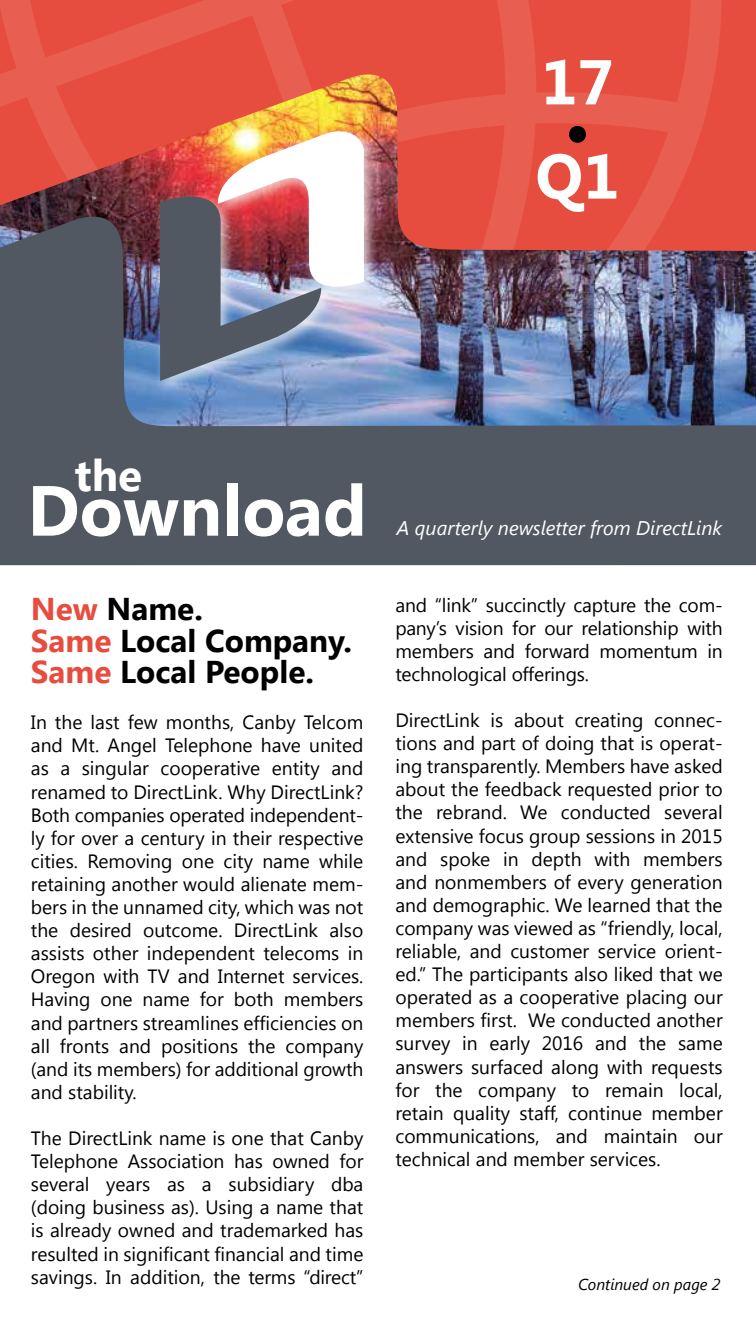
<style>
.page{position:relative;width:756px;height:1323px;background:#fff}
.page>*{position:absolute;margin:0;border:0;box-sizing:border-box;transform-origin:0 0}
.t1{font:700 70.88px "Segoe UI";color:#fff}
.t2{font:700 63px "Segoe UI";color:#fff}
.t3{font:700 63px "Segoe UI";color:#000}
.t4{font:700 44.1px "Segoe UI";color:#fff}
.t5{font:700 31.5px/31.5px "Segoe UI";color:#000}
.t6{font:italic 19.78px "Segoe UI";color:#fff}
.t7{font:19.25px/23.1px "Segoe UI";color:#000;text-align:justify}
.t8{font:italic 15.75px "Segoe UI";color:#000}
.s1{color:#e64d3f}
</style>
<div class="page">
<svg style="left:552px;top:96px;width:170px;height:112px;background:#e65042"></svg>
<svg style="left:552px;top:0;width:167px;height:187px;background:#e65244"></svg>
<svg style="left:0;top:0;width:70px;height:208px;background:#da5145"></svg>
<svg style="left:452px;top:0;width:100px;height:208px;background:#e65346"></svg>
<svg style="left:70px;top:0;width:382px;height:208px;background:#de5642"></svg>
<img style="left:0;top:208px;width:756px;height:357px">
<img style="left:150px;top:122px;width:233px;height:277px">
<img style="left:160px;top:126px;width:204px;height:255px">
<h2 class="t2" style="left:541px;top:37px;width:74px">17</h2>
<h2 class="t3" style="left:564px;top:84px;width:28px">•</h2>
<h2 class="t2" style="left:535px;top:131px;width:86px">Q1</h2>
<h3 class="t4" style="left:75px;top:444px;width:69px">the</h3>
<h1 class="t1" style="left:27px;top:460px;width:341px">Download</h1>
<h3 class="t5" style="left:31px;top:591px;width:323px"><span class="s1">New</span> Name.<br><span class="s1">Same</span> Local Company.<br><span class="s1">Same</span> Local People.</h3>
<p class="t7" style="left:31px;top:710px;width:334px">In the last few months, Canby Telcom and Mt. Angel Telephone have united as a singular cooperative entity and renamed to DirectLink. Why DirectLink?<br>Both companies operated independent&shy;ly for over a century in their respective cities. Removing one city name while retaining another would alienate mem&shy;bers in the unnamed city, which was not the desired outcome. DirectLink also assists other independent telecoms in Oregon with TV and Internet services.<br>Having one name for both members and partners streamlines efficiencies on all fronts and positions the company (and its members) for additional growth and stability.</p>
<p class="t7" style="left:31px;top:1126px;width:334px">The DirectLink name is one that Canby Telephone Association has owned for several years as a subsidiary dba (doing business as). Using a name that is already owned and trademarked has resulted in significant financial and time savings. In addition, the terms “direct”</p>
<p class="t6" style="left:397px;top:514px;width:327px">A quarterly newsletter from DirectLink</p>
<p class="t7" style="left:395px;top:592px;width:329px">and “link” succinctly capture the com&shy;pany’s vision for our relationship with members and forward momentum in technological offerings.</p>
<p class="t7" style="left:395px;top:708px;width:329px">DirectLink is about creating connec&shy;tions and part of doing that is operat&shy;ing transparently. Members have asked about the feedback requested prior to the rebrand. We conducted several extensive focus group sessions in 2015 and spoke in depth with members and nonmembers of every generation and demographic. We learned that the company was viewed as “friendly, local, reliable, and customer service orient&shy;ed.” The participants also liked that we operated as a cooperative placing our members first. We conducted another survey in early 2016 and the same answers surfaced along with requests for the company to remain local, retain quality staff, continue member communications, and maintain our technical and member services.</p>
<p class="t8" style="left:578px;top:1273px;width:144px">Continued on page 2</p>
</div>
